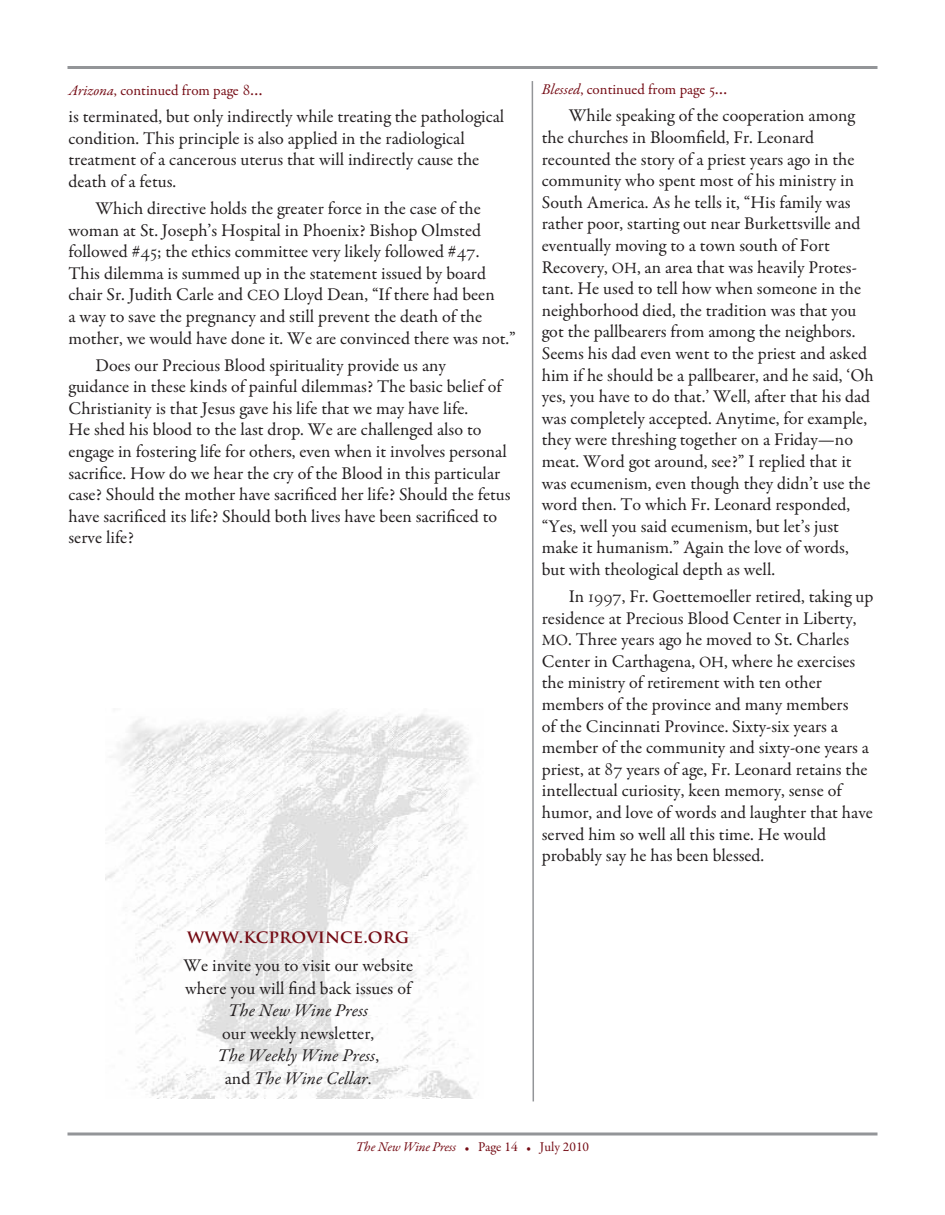
<style>
.page{position:relative;width:945px;height:1215px;background:#fff}
.page>*{position:absolute;margin:0;border:0;box-sizing:border-box;transform-origin:0 0}
.t1{font:18px/21.6px "Garamond Premr Pro";color:#231f20}
.t2{font:italic 18px/22.5px "Garamond Premr Pro";color:#231f20;text-align:center}
.t3{font:700 18px "Trajan Pro";color:#750c15}
.t4{font:15px "Garamond Premr Pro";color:#750c15}
.t5{font:italic 13.5px "Garamond Premr Pro";letter-spacing:-.02em;color:#750c15}
.s1{font-style:italic}
.s2{font-family:"Centaur Expert";font-size:18px}
.s3{font-size:18px}
.s4{font-family:"Centaur Expert";font-size:21px}
.s5{font-size:15.75px}
.s6{font-style:normal}
.s7{font-style:normal;font-size:10.5px}
</style>
<div class="page">
<img style="left:105px;top:710px;width:370px;height:389px">
<hr style="left:68px;top:66px;width:810px;height:3px;background:#939598">
<svg style="left:68px;top:1132px;width:810px;height:4px;background:#adafb1"></svg>
<svg style="left:531px;top:81px;width:3px;height:1021px"></svg>
<p class="t4" style="left:69px;top:85px;width:196px"><span class="s1">Arizona</span>, continued from page <span class="s2">8</span><span class="s3">…</span></p>
<p class="t1" style="left:69px;top:107px;width:437px">is terminated, but only indirectly while treating the pathological condition. This principle is also applied in the radiological treatment of a cancerous uterus that will indirectly cause the death of a fetus.</p>
<p class="t1" style="left:69px;top:199px;width:449px;text-indent:27px">Which directive holds the greater force in the case of the woman at St. Joseph’s Hospital in Phoenix? Bishop Olmsted followed #<span class="s4">45</span>; the ethics committee very likely followed #<span class="s4">47</span>.<br>This dilemma is summed up in the statement issued by board chair Sr. Judith Carle and <span class="s5">CEO</span> Lloyd Dean, “If there had been<br>a way to save the pregnancy and still prevent the death of the mother, we would have done it. We are convinced there was not.”</p>
<p class="t1" style="left:69px;top:356px;width:444px;text-indent:27px">Does our Precious Blood spirituality provide us any guidance in these kinds of painful dilemmas? The basic belief of Christianity is that Jesus gave his life that we may have life.<br>He shed his blood to the last drop. We are challenged also to engage in fostering life for others, even when it involves personal sacrifice. How do we hear the cry of the Blood in this particular case? Should the mother have sacrificed her life? Should the fetus have sacrificed its life? Should both lives have been sacrificed to serve life?</p>
<p class="t4" style="left:542px;top:84px;width:187px"><span class="s1">Blessed</span>, continued from page <span class="s2">5</span><span class="s3">…</span></p>
<p class="t1" style="left:542px;top:107px;width:333px;text-indent:27px">While speaking of the cooperation among the churches in Bloomfield, Fr. Leonard recounted the story of a priest years ago in the community who spent most of his ministry in South America. As he tells it, “His family was rather poor, starting out near Burkettsville and eventually moving to a town south of Fort Recovery, <span class="s5">OH</span>, an area that was heavily Protes&shy;tant. He used to tell how when someone in the neighborhood died, the tradition was that you got the pallbearers from among the neighbors.<br>Seems his dad even went to the priest and asked him if he should be a pallbearer, and he said, ‘Oh yes, you have to do that.’ Well, after that his dad was completely accepted. Anytime, for example, they were threshing together on a Friday—no meat. Word got around, see?” I replied that it was ecumenism, even though they didn’t use the word then. To which Fr. Leonard responded, “Yes, well you said ecumenism, but let’s just make it humanism.” Again the love of words, but with theological depth as well.</p>
<p class="t1" style="left:542px;top:587px;width:333px;text-indent:27px">In <span class="s4">1997</span>, Fr. Goettemoeller retired, taking up residence at Precious Blood Center in Liberty, <span class="s5">MO</span>. Three years ago he moved to St. Charles Center in Carthagena, <span class="s5">OH</span>, where he exercises the ministry of retirement with ten other members of the province and many members<br>of the Cincinnati Province. Sixty-six years a member of the community and sixty-one years a priest, at <span class="s4">87</span> years of age, Fr. Leonard retains the intellectual curiosity, keen memory, sense of humor, and love of words and laughter that have served him so well all this time. He would probably say he has been blessed.</p>
<p class="t3" style="left:187px;top:927px;width:223px">WWW.KCPROVINCE.ORG</p>
<p class="t1" style="left:183px;top:956px;width:231px;line-height:22.5px">We invite you to visit our website where you will find back issues of</p>
<p class="t2" style="left:228px;top:1001px;width:141px">The New Wine Press</p>
<p class="t2" style="left:217px;top:1024px;width:163px"><span class="s6">our weekly newsletter,<br></span>The Weekly Wine Press<span class="s6">, and</span> The Wine Cellar<span class="s6">.</span></p>
<p class="t5" style="left:356px;top:1142px;width:235px">The New Wine Press <span class="s7">•</span> <span class="s6">Page 14</span> <span class="s7">•</span> <span class="s6">July 2010</span></p>
</div>
